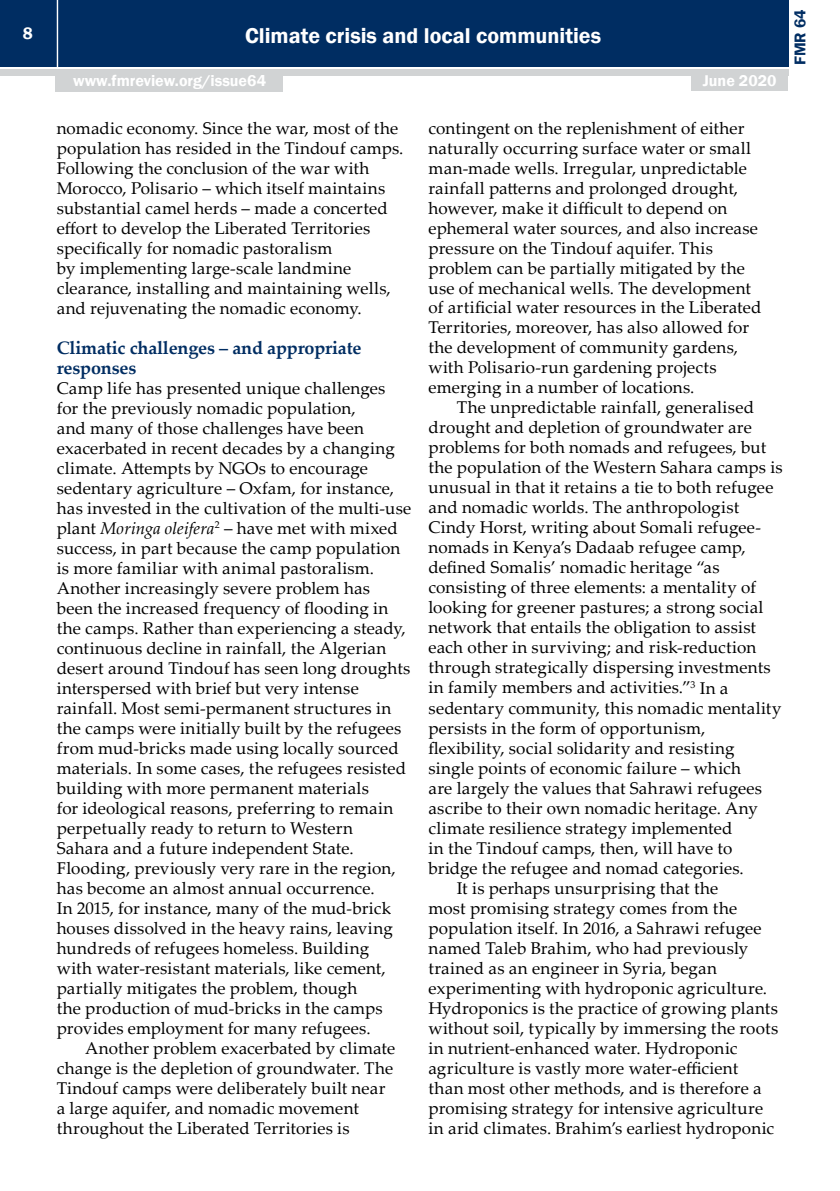
<style>
.page{position:relative;width:840px;height:1191px;background:#fff}
.page>*{position:absolute;margin:0;border:0;box-sizing:border-box;transform-origin:0 0}
.t1{font:600 22px "Franklin Gothic";color:#fff}
.t2{font:700 18px/20px "Palatino Linotype";letter-spacing:-.01em;color:#002d62}
.t3{font:17px/20px "Palatino Linotype";letter-spacing:.01em;color:#000}
.t4{font:600 17px "Franklin Gothic";color:#fff}
.t5{font:600 16px "Franklin Gothic";color:#fff}
.t6{font:600 16px "Franklin Gothic";color:#002d62}
.s1{font-style:italic}
</style>
<div class="page">
<div style="left:0;top:0;width:787px;height:66px;background:#002d62"></div>
<div style="left:0;top:69px;width:787px;height:6px;background:#d1d3d4"></div>
<hr style="left:57px;top:0;width:1px;height:67px;background:#fff">
<div style="left:691px;top:73px;width:96px;height:18px;background:#d1d3d4"></div>
<div style="left:55px;top:74px;width:227px;height:18px;background:#d1d3d4"></div>
<p class="t4" style="left:23px;top:23px;width:11px">8</p>
<p class="t1" style="left:245px;top:22px;width:357px">Climate crisis and local communities</p>
<p class="t5" style="left:73px;top:71px;width:194px">www.fmreview.org/issue64</p>
<p class="t5" style="left:702px;top:71px;width:75px">June 2020</p>
<p class="t3" style="left:57px;top:117px;width:348px">nomadic economy. Since the war, most of the population has resided in the Tindouf camps.<br>Following the conclusion of the war with Morocco, Polisario – which itself maintains substantial camel herds – made a concerted effort to develop the Liberated Territories specifically for nomadic pastoralism<br>by implementing large-scale landmine clearance, installing and maintaining wells, and rejuvenating the nomadic economy.</p>
<p class="t2" style="left:57px;top:337px;width:306px">Climatic challenges – and appropriate responses</p>
<p class="t3" style="left:57px;top:377px;width:356px">Camp life has presented unique challenges<br>for the previously nomadic population,<br>and many of those challenges have been exacerbated in recent decades by a changing climate. Attempts by NGOs to encourage sedentary agriculture – Oxfam, for instance, has invested in the cultivation of the multi-use plant <span class="s1">Moringa oleifera</span><sup>2</sup> – have met with mixed success, in part because the camp population is more familiar with animal pastoralism.<br>Another increasingly severe problem has<br>been the increased frequency of flooding in the camps. Rather than experiencing a steady, continuous decline in rainfall, the Algerian desert around Tindouf has seen long droughts interspersed with brief but very intense rainfall. Most semi-permanent structures in the camps were initially built by the refugees from mud-bricks made using locally sourced materials. In some cases, the refugees resisted building with more permanent materials<br>for ideological reasons, preferring to remain perpetually ready to return to Western<br>Sahara and a future independent State.<br>Flooding, previously very rare in the region, has become an almost annual occurrence.<br>In 2015, for instance, many of the mud-brick houses dissolved in the heavy rains, leaving hundreds of refugees homeless. Building<br>with water-resistant materials, like cement, partially mitigates the problem, though<br>the production of mud-bricks in the camps provides employment for many refugees.</p>
<p class="t3" style="left:57px;top:1037px;width:340px;text-indent:28px">Another problem exacerbated by climate change is the depletion of groundwater. The Tindouf camps were deliberately built near a large aquifer, and nomadic movement throughout the Liberated Territories is</p>
<p class="t3" style="left:428px;top:117px;width:334px">contingent on the replenishment of either naturally occurring surface water or small man-made wells. Irregular, unpredictable rainfall patterns and prolonged drought, however, make it difficult to depend on ephemeral water sources, and also increase pressure on the Tindouf aquifer. This problem can be partially mitigated by the use of mechanical wells. The development of artificial water resources in the Liberated Territories, moreover, has also allowed for the development of community gardens, with Polisario-run gardening projects emerging in a number of locations.</p>
<p class="t3" style="left:456px;top:397px;width:298px">The unpredictable rainfall, generalised</p>
<p class="t3" style="left:428px;top:417px;width:325px">drought and depletion of groundwater are</p>
<p class="t3" style="left:428px;top:437px;width:339px">problems for both nomads and refugees, but</p>
<p class="t3" style="left:428px;top:457px;width:355px">the population of the Western Sahara camps is</p>
<p class="t3" style="left:428px;top:477px;width:346px">unusual in that it retains a tie to both refugee</p>
<p class="t3" style="left:428px;top:497px;width:312px">and nomadic worlds. The anthropologist</p>
<p class="t3" style="left:428px;top:517px;width:334px">Cindy Horst, writing about Somali refugee-</p>
<p class="t3" style="left:428px;top:537px;width:319px">nomads in Kenya’s Dadaab refugee camp,</p>
<p class="t3" style="left:428px;top:557px;width:292px">defined Somalis’ nomadic heritage “as</p>
<p class="t3" style="left:428px;top:577px;width:329px">consisting of three elements: a mentality of</p>
<p class="t3" style="left:428px;top:597px;width:336px">looking for greener pastures; a strong social</p>
<p class="t3" style="left:428px;top:617px;width:329px">network that entails the obligation to assist</p>
<p class="t3" style="left:428px;top:637px;width:329px">each other in surviving; and risk-reduction</p>
<p class="t3" style="left:428px;top:657px;width:343px">through strategically dispersing investments</p>
<p class="t3" style="left:428px;top:677px;width:301px">in family members and activities.”<sup>3</sup> In a</p>
<p class="t3" style="left:428px;top:697px;width:354px">sedentary community, this nomadic mentality</p>
<p class="t3" style="left:428px;top:717px;width:278px">persists in the form of opportunism,</p>
<p class="t3" style="left:428px;top:737px;width:307px">flexibility, social solidarity and resisting</p>
<p class="t3" style="left:428px;top:757px;width:314px">single points of economic failure – which</p>
<p class="t3" style="left:428px;top:777px;width:335px">are largely the values that Sahrawi refugees</p>
<p class="t3" style="left:428px;top:797px;width:331px">ascribe to their own nomadic heritage. Any</p>
<p class="t3" style="left:428px;top:817px;width:305px">climate resilience strategy implemented</p>
<p class="t3" style="left:428px;top:837px;width:305px">in the Tindouf camps, then, will have to</p>
<p class="t3" style="left:428px;top:857px;width:316px">bridge the refugee and nomad categories.</p>
<p class="t3" style="left:456px;top:877px;width:263px">It is perhaps unsurprising that the</p>
<p class="t3" style="left:428px;top:897px;width:310px">most promising strategy comes from the</p>
<p class="t3" style="left:428px;top:917px;width:334px">population itself. In 2016, a Sahrawi refugee</p>
<p class="t3" style="left:428px;top:937px;width:321px">named Taleb Brahim, who had previously</p>
<p class="t3" style="left:428px;top:957px;width:290px">trained as an engineer in Syria, began</p>
<p class="t3" style="left:428px;top:977px;width:340px">experimenting with hydroponic agriculture.</p>
<p class="t3" style="left:428px;top:997px;width:351px">Hydroponics is the practice of growing plants</p>
<p class="t3" style="left:428px;top:1017px;width:351px">without soil, typically by immersing the roots</p>
<p class="t3" style="left:428px;top:1037px;width:310px">in nutrient-enhanced water. Hydroponic</p>
<p class="t3" style="left:428px;top:1057px;width:311px">agriculture is vastly more water-efficient</p>
<p class="t3" style="left:428px;top:1077px;width:334px">than most other methods, and is therefore a</p>
<p class="t3" style="left:428px;top:1097px;width:336px">promising strategy for intensive agriculture</p>
<p class="t3" style="left:428px;top:1117px;width:347px">in arid climates. Brahim’s earliest hydroponic</p>
<p class="t6" style="left:789px;top:65px;width:58px;rotate:-90deg">FMR 64</p>
</div>
